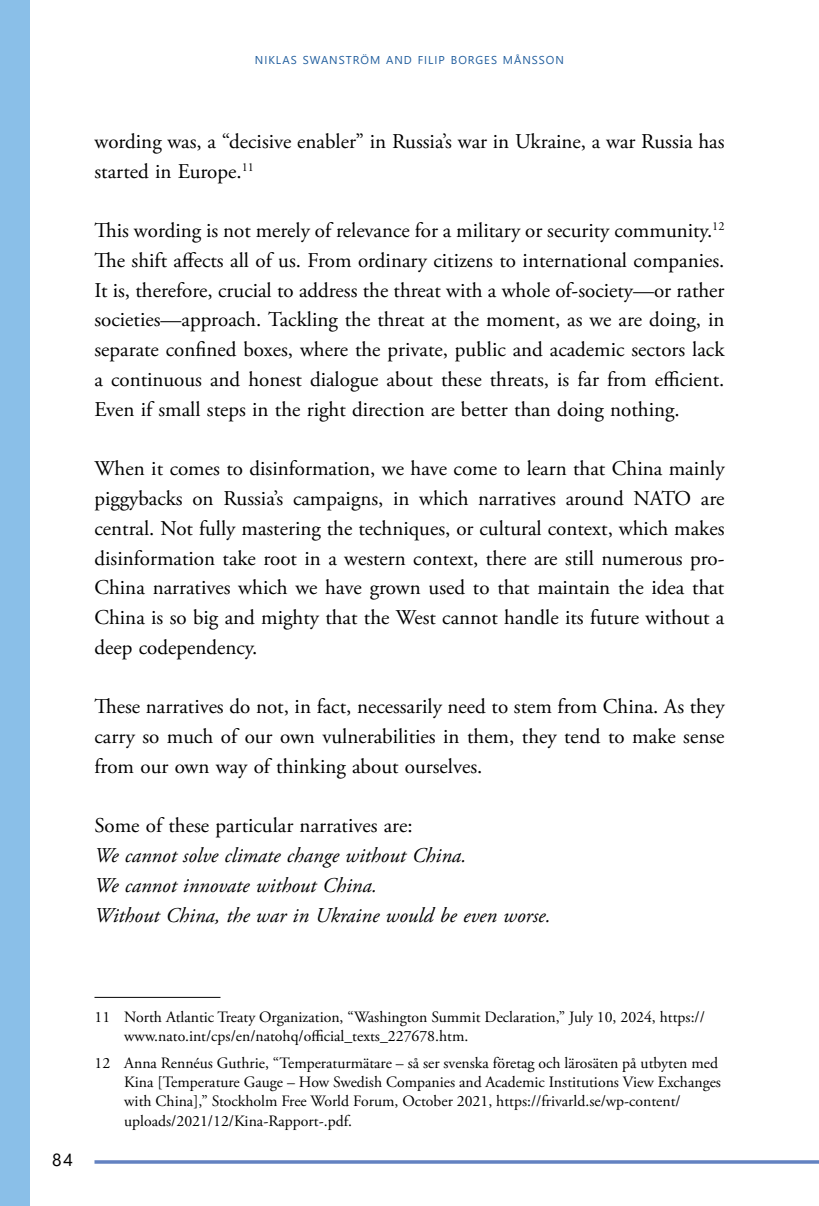
<style>
.page{position:relative;width:819px;height:1206px;background:#fff}
.page>*{position:absolute;margin:0;border:0;box-sizing:border-box;transform-origin:0 0}
.t1{font:21px/29.8px "Adobe Garamond Pro";color:#000;text-align:justify}
.t2{font:italic 21px/29.8px "Adobe Garamond Pro";color:#000}
.t3{font:17.5px "Segoe UI";color:#000}
.t4{font:15.75px/19.2px "Adobe Garamond Pro";color:#000}
.t5{font:11.38px "Segoe UI";letter-spacing:.085em;color:#215e9e}
</style>
<div class="page">
<div style="left:0;top:0;width:30px;height:1206px;background:#8abfe8"></div>
<svg style="left:95px;top:1160px;width:723px;height:4px;background:#7691c8"></svg>
<hr style="left:94px;top:997px;width:126px;height:1px;background:#000">
<p class="t5" style="left:255px;top:49px;width:311px">NIKLAS SWANSTRÖM AND FILIP BORGES MÅNSSON</p>
<p class="t1" style="left:94px;top:127px;width:632px">wording was, a “decisive enabler” in Russia’s war in Ukraine, a war Russia has started in Europe.<sup>11</sup></p>
<p class="t1" style="left:94px;top:216px;width:632px">This wording is not merely of relevance for a military or security community.<sup>12<br></sup>The shift affects all of us. From ordinary citizens to international companies.<br>It is, therefore, crucial to address the threat with a whole of-society—or rather societies—approach. Tackling the threat at the moment, as we are doing, in separate confined boxes, where the private, public and academic sectors lack a continuous and honest dialogue about these threats, is far from efficient.<br>Even if small steps in the right direction are better than doing nothing.</p>
<p class="t1" style="left:94px;top:454px;width:632px">When it comes to disinformation, we have come to learn that China mainly piggybacks on Russia’s campaigns, in which narratives around NATO are central. Not fully mastering the techniques, or cultural context, which makes disinformation take root in a western context, there are still numerous pro-China narratives which we have grown used to that maintain the idea that China is so big and mighty that the West cannot handle its future without a deep codependency.</p>
<p class="t1" style="left:94px;top:692px;width:632px">These narratives do not, in fact, necessarily need to stem from China. As they carry so much of our own vulnerabilities in them, they tend to make sense from our own way of thinking about ourselves.</p>
<p class="t1" style="left:94px;top:811px;width:320px">Some of these particular narratives are:</p>
<p class="t2" style="left:94px;top:841px;width:458px">We cannot solve climate change without China.<br>We cannot innovate without China.<br>Without China, the war in Ukraine would be even worse.</p>
<p class="t3" style="left:52px;top:1144px;width:22px">84</p>
<p class="t4" style="left:124px;top:1007px;width:582px;text-indent:-30px">11 North Atlantic Treaty Organization, “Washington Summit Declaration,” July 10, 2024, https:// www.nato.int/cps/en/natohq/official_texts_227678.htm.</p>
<p class="t4" style="left:124px;top:1054px;width:598px;text-indent:-30px">12 Anna Rennéus Guthrie, “Temperaturmätare – så ser svenska företag och lärosäten på utbyten med Kina [Temperature Gauge – How Swedish Companies and Academic Institutions View Exchanges with China],” Stockholm Free World Forum, October 2021, https://frivarld.se/wp-content/ uploads/2021/12/Kina-Rapport-.pdf.</p>
</div>
